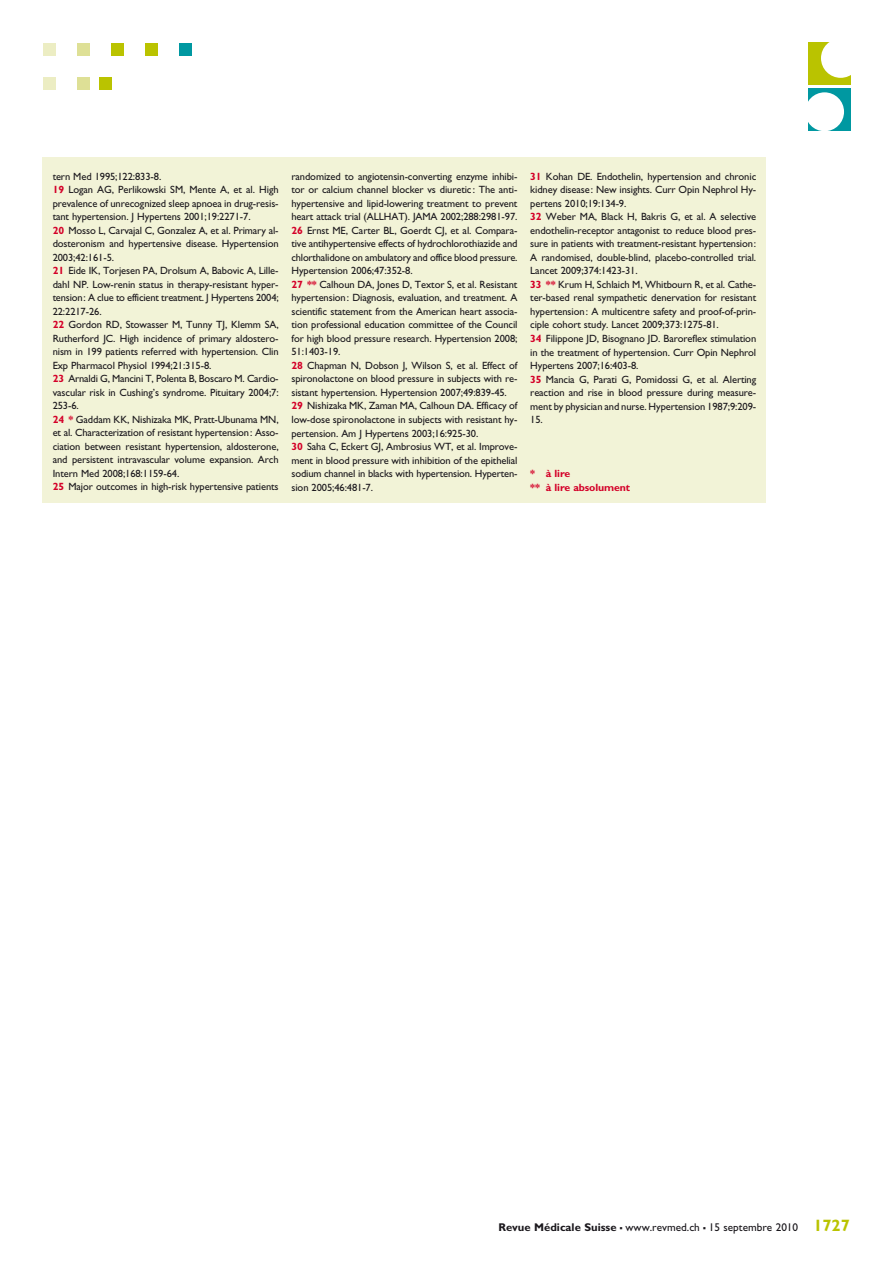
<style>
.page{position:relative;width:894px;height:1264px;background:#fff}
.page>*{position:absolute;margin:0;border:0;box-sizing:border-box;transform-origin:0 0}
.t1{font:11.25px "Gill Sans";color:#1a171c}
.t2{font:10.5px/13.5px "Gill Sans";letter-spacing:-.01em;color:#1a171c}
.t3{font:700 10.5px/13.5px "Gill Sans";letter-spacing:-.01em;color:#d40028}
.s1{font-weight:700;color:#d40028}
.s2{font-weight:700}
.s3{font-weight:700;font-size:16.5px}
.s4{font-weight:700;font-size:16.5px;color:#bac300}
</style>
<div class="page">
<div style="left:179px;top:43px;width:12px;height:12px;background:#0098a1"></div>
<div style="left:145px;top:43px;width:12px;height:12px;background:#bac300"></div>
<div style="left:111px;top:43px;width:12px;height:12px;background:#bac300"></div>
<div style="left:77px;top:43px;width:12px;height:12px;background:#dee096"></div>
<div style="left:43px;top:43px;width:12px;height:12px;background:#ecedc3"></div>
<div style="left:99px;top:77px;width:12px;height:12px;background:#bac300"></div>
<div style="left:77px;top:77px;width:12px;height:12px;background:#dee096"></div>
<div style="left:43px;top:77px;width:12px;height:12px;background:#ecedc3"></div>
<div style="left:808px;top:43px;width:42px;height:42px;background:#bac300"></div>
<div style="left:820px;top:38px;width:39px;height:40px;background:#fff;border-radius:50%"></div>
<div style="left:808px;top:88px;width:42px;height:42px;background:#0098a1"></div>
<div style="left:804px;top:92px;width:39px;height:39px;background:#fff;border-radius:50%"></div>
<div style="left:43px;top:157px;width:722px;height:346px;background:#f2f3d7"></div>
<p class="t2" style="left:53px;top:169px;width:227px">tern Med 1995;122:833-8.<br><span class="s1">19</span> Logan AG, Perlikowski SM, Mente A, et al. High prevalence of unrecognized sleep apnoea in drug-resis&shy;tant hypertension. J Hypertens 2001;19:2271-7.<br><span class="s1">20</span> Mosso L, Carvajal C, Gonzalez A, et al. Primary al&shy;dosteronism and hypertensive disease. Hypertension 2003;42:161-5.<br><span class="s1">21</span> Eide IK, Torjesen PA, Drolsum A, Babovic A, Lille&shy;dahl NP. Low-renin status in therapy-resistant hyper&shy;tension: A clue to efficient treatment. J Hypertens 2004; 22:2217-26.<br><span class="s1">22</span> Gordon RD, Stowasser M, Tunny TJ, Klemm SA, Rutherford JC. High incidence of primary aldostero&shy;nism in 199 patients referred with hypertension. Clin Exp Pharmacol Physiol 1994;21:315-8.<br><span class="s1">23</span> Arnaldi G, Mancini T, Polenta B, Boscaro M. Cardio&shy;vascular risk in Cushing’s syndrome. Pituitary 2004;7:<br>253-6.<br><span class="s1">24 *</span> Gaddam KK, Nishizaka MK, Pratt-Ubunama MN, et al. Characterization of resistant hypertension: Asso&shy;ciation between resistant hypertension, aldosterone, and persistent intravascular volume expansion. Arch Intern Med 2008;168:1159-64.<br><span class="s1">25</span> Major outcomes in high-risk hypertensive patients</p>
<p class="t2" style="left:291px;top:169px;width:227px">randomized to angiotensin-converting enzyme inhibi&shy;tor or calcium channel blocker vs diuretic: The anti&shy;hypertensive and lipid-lowering treatment to prevent heart attack trial (ALLHAT). JAMA 2002;288:2981-97.<br><span class="s1">26</span> Ernst ME, Carter BL, Goerdt CJ, et al. Compara&shy;tive antihypertensive effects of hydrochlorothiazide and chlorthalidone on ambulatory and office blood pressure.<br>Hypertension 2006;47:352-8.<br><span class="s1">27 **</span> Calhoun DA, Jones D, Textor S, et al. Resistant hypertension: Diagnosis, evaluation, and treatment. A scientific statement from the American heart associa&shy;tion professional education committee of the Council for high blood pressure research. Hypertension 2008; 51:1403-19.<br><span class="s1">28</span> Chapman N, Dobson J, Wilson S, et al. Effect of spironolactone on blood pressure in subjects with re&shy;sistant hypertension. Hypertension 2007;49:839-45.<br><span class="s1">29</span> Nishizaka MK, Zaman MA, Calhoun DA. Efficacy of low-dose spironolactone in subjects with resistant hy&shy;pertension. Am J Hypertens 2003;16:925-30.<br><span class="s1">30</span> Saha C, Eckert GJ, Ambrosius WT, et al. Improve&shy;ment in blood pressure with inhibition of the epithelial sodium channel in blacks with hypertension. Hyperten&shy;sion 2005;46:481-7.</p>
<p class="t2" style="left:530px;top:169px;width:227px"><span class="s1">31</span> Kohan DE. Endothelin, hypertension and chronic kidney disease: New insights. Curr Opin Nephrol Hy&shy;pertens 2010;19:134-9.<br><span class="s1">32</span> Weber MA, Black H, Bakris G, et al. A selective endothelin-receptor antagonist to reduce blood pres&shy;sure in patients with treatment-resistant hypertension:<br>A randomised, double-blind, placebo-controlled trial.<br>Lancet 2009;374:1423-31.<br><span class="s1">33 **</span> Krum H, Schlaich M, Whitbourn R, et al. Cathe&shy;ter-based renal sympathetic denervation for resistant hypertension: A multicentre safety and proof-of-prin&shy;ciple cohort study. Lancet 2009;373:1275-81.<br><span class="s1">34</span> Filippone JD, Bisognano JD. Baroreflex stimulation in the treatment of hypertension. Curr Opin Nephrol Hypertens 2007;16:403-8.<br><span class="s1">35</span> Mancia G, Parati G, Pomidossi G, et al. Alerting reaction and rise in blood pressure during measure&shy;ment by physician and nurse. Hypertension 1987;9:209- 15.</p>
<p class="t3" style="left:530px;top:466px;width:101px">* à lire<br>** à lire absolument</p>
<p class="t1" style="left:498px;top:1220px;width:353px"><span class="s2">Revue Médicale Suisse</span> <span class="s3">–</span> www.revmed.ch <span class="s3">–</span> 15 septembre 2010 <span class="s4">1727</span></p>
</div>
